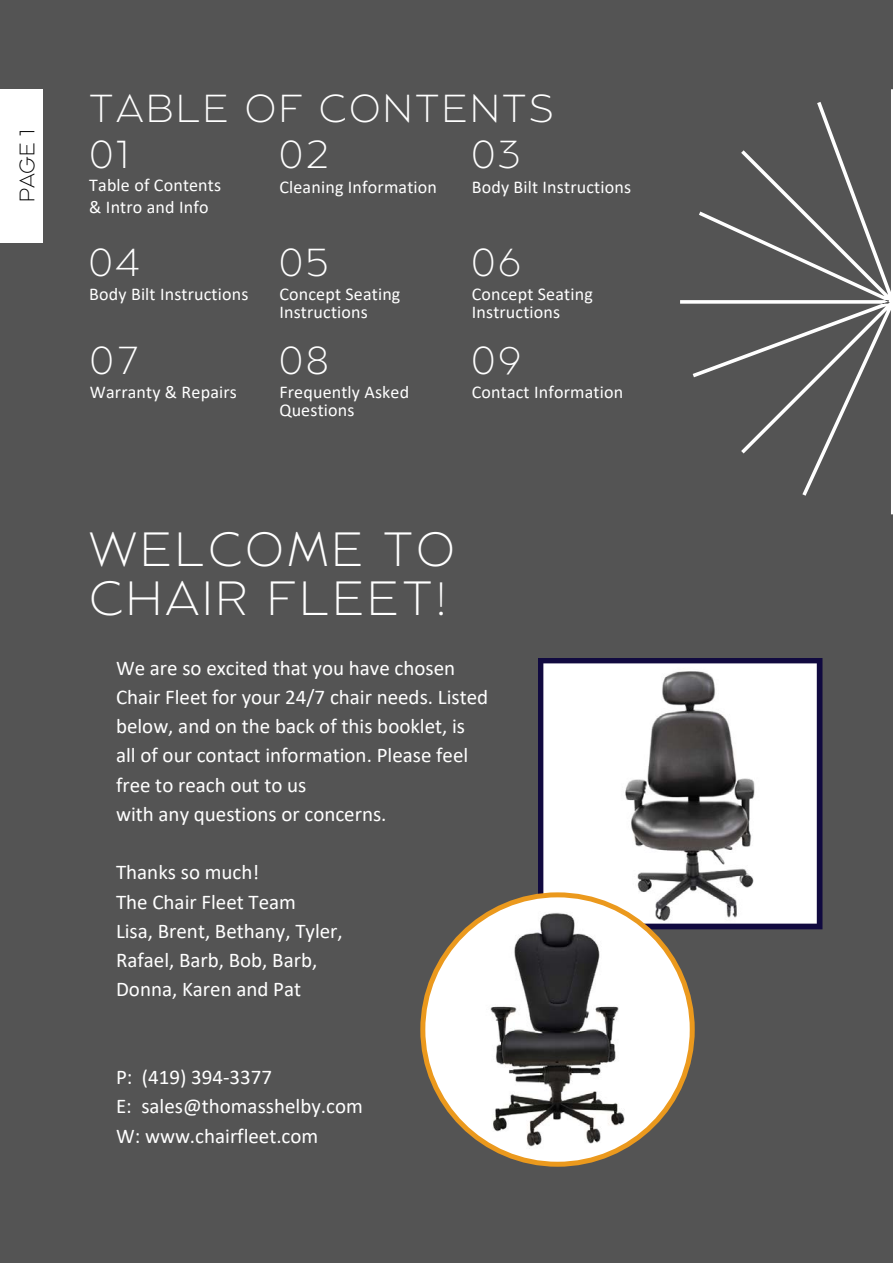
<style>
.page{position:relative;width:893px;height:1264px;background:#fff}
.page>*{position:absolute;margin:0;border:0;box-sizing:border-box;transform-origin:0 0}
.t1{font:200 48px/48.3px "Balgin";letter-spacing:.07em;color:#fff}
.t2{font:200 39px "Balgin";letter-spacing:.07em;color:#fff}
.t3{font:21px/29.2px "Calibri";color:#fff}
.t4{font:200 21px "Balgin";color:#000}
.t5{font:18px/18px "Calibri";letter-spacing:.01em;color:#fff}
</style>
<div class="page">
<div style="left:0;top:0;width:892px;height:1262px;background:#545454"></div>
<svg style="left:680px;top:89px;width:212px;height:425px"></svg>
<div style="left:0;top:89px;width:43px;height:154px;background:#fff"></div>
<svg style="left:538px;top:658px;width:284px;height:271px;background:#c4c3c7"></svg>
<svg style="left:420px;top:892px;width:274px;height:274px;fill:#fdfdfd"></svg>
<p class="t4" style="left:19px;top:202px;width:74px;rotate:-90deg">PAGE 1</p>
<p class="t2" style="left:89px;top:93px;width:466px">TABLE OF CONTENTS</p>
<p class="t2" style="left:279px;top:139px;width:52px">02</p>
<p class="t5" style="left:279px;top:179px;width:159px">Cleaning Information</p>
<p class="t2" style="left:90px;top:139px;width:40px">01</p>
<p class="t5" style="left:89px;top:177px;width:133px">Table of Contents</p>
<p class="t5" style="left:89px;top:200px;width:121px">&amp; Intro and Info</p>
<p class="t2" style="left:472px;top:139px;width:50px">03</p>
<p class="t5" style="left:472px;top:179px;width:161px">Body Bilt Instructions</p>
<p class="t2" style="left:89px;top:246px;width:52px">04</p>
<p class="t5" style="left:89px;top:287px;width:161px">Body Bilt Instructions</p>
<p class="t2" style="left:90px;top:345px;width:51px">07</p>
<p class="t5" style="left:90px;top:384px;width:148px">Warranty &amp; Repairs</p>
<p class="t2" style="left:279px;top:246px;width:51px">05</p>
<p class="t5" style="left:279px;top:286px;width:122px">Concept Seating<br>Instructions</p>
<p class="t2" style="left:279px;top:345px;width:51px">08</p>
<p class="t5" style="left:279px;top:384px;width:131px">Frequently Asked</p>
<p class="t5" style="left:279px;top:402px;width:77px">Questions</p>
<p class="t2" style="left:471px;top:246px;width:51px">06</p>
<p class="t5" style="left:471px;top:286px;width:122px">Concept Seating<br>Instructions</p>
<p class="t2" style="left:471px;top:345px;width:51px">09</p>
<p class="t5" style="left:471px;top:384px;width:153px">Contact Information</p>
<p class="t1" style="left:89px;top:530px;width:367px">WELCOME TO<br>CHAIR FLEET!</p>
<p class="t3" style="left:116px;top:655px;width:373px">We are so excited that you have chosen Chair Fleet for your 24/7 chair needs. Listed below, and on the back of this booklet, is all of our contact information. Please feel free to reach out to us</p>
<p class="t3" style="left:116px;top:801px;width:272px">with any questions or concerns.</p>
<p class="t3" style="left:116px;top:859px;width:145px">Thanks so much!</p>
<p class="t3" style="left:116px;top:888px;width:181px">The Chair Fleet Team</p>
<p class="t3" style="left:116px;top:918px;width:228px">Lisa, Brent, Bethany, Tyler,</p>
<p class="t3" style="left:116px;top:947px;width:203px">Rafael, Barb, Bob, Barb,</p>
<p class="t3" style="left:116px;top:976px;width:187px">Donna, Karen and Pat</p>
<p class="t3" style="left:116px;top:1064px;width:157px">P: (419) 394-3377</p>
<p class="t3" style="left:116px;top:1093px;width:248px">E: sales@thomasshelby.com</p>
<p class="t3" style="left:116px;top:1122px;width:204px">W: www.chairfleet.com</p>
</div>
